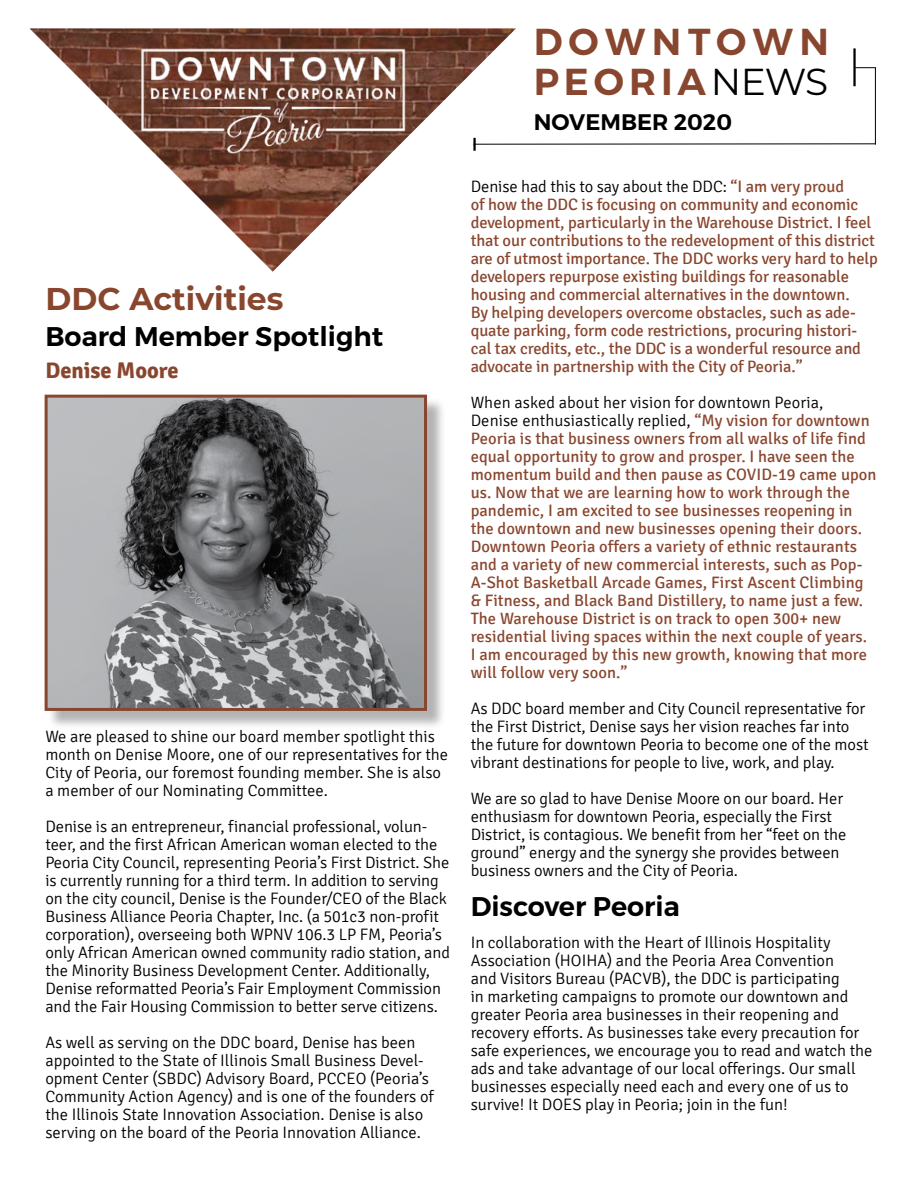
<style>
.page{position:relative;width:918px;height:1188px;background:#fff}
.page>*{position:absolute;margin:0;border:0;box-sizing:border-box;transform-origin:0 0}
.t1{font:600 37.5px/40.5px "Montserrat";letter-spacing:.15em;color:#89462e}
.t2{font:700 31.5px "Montserrat";color:#89462e}
.t3{font:600 27px "Montserrat";color:#000}
.t4{font:600 22.5px "Montserrat";color:#000}
.t5{font:700 22.5px "Signika";color:#89462e}
.t6{font:300 16.5px/18px "Signika";letter-spacing:-.005em;color:#000}
.t7{font:16.5px/18px "Signika";letter-spacing:-.005em;color:#89462e}
.s1{font-weight:400;color:#000}
.s2{font-weight:300;color:#000}
</style>
<div class="page">
<svg style="left:30px;top:29px;width:486px;height:243px"></svg>
<img style="left:137px;top:45px;width:271px;height:111px">
<hr style="left:473px;top:143px;width:403px;height:2px;background:#000">
<svg style="left:854px;top:67px;width:22px;height:78px"></svg>
<hr style="left:853px;top:48px;width:3px;height:38px;background:#000">
<svg style="left:473px;top:138px;width:3px;height:13px"></svg>
<div style="left:47px;top:397px;width:399px;height:333px;background:#000;opacity:.3"></div>
<img style="left:49px;top:399px;width:374px;height:308px">
<div style="left:45px;top:395px;width:382px;height:316px;border:3px solid #89462e"></div>
<h2 class="t2" style="left:45px;top:276px;width:240px">DDC Activities</h2>
<h3 class="t3" style="left:45px;top:320px;width:339px">Board Member Spotlight</h3>
<h3 class="t5" style="left:45px;top:357px;width:135px">Denise Moore</h3>
<p class="t6" style="left:45px;top:728px;width:404px">We are pleased to shine our board member spotlight this month on Denise Moore, one of our representatives for the City of Peoria, our foremost founding member. She is also a member of our Nominating Committee.</p>
<p class="t6" style="left:45px;top:818px;width:406px">Denise is an entrepreneur, financial professional, volun&shy;teer, and the first African American woman elected to the Peoria City Council, representing Peoria’s First District. She is currently running for a third term. In addition to serving on the city council, Denise is the Founder/CEO of the Black Business Alliance Peoria Chapter, Inc. (a 501c3 non-profit corporation), overseeing both WPNV 106.3 LP FM, Peoria’s only African American owned community radio station, and the Minority Business Development Center. Additionally, Denise reformatted Peoria’s Fair Employment Commission and the Fair Housing Commission to better serve citizens.</p>
<p class="t6" style="left:45px;top:1034px;width:390px">As well as serving on the DDC board, Denise has been appointed to the State of Illinois Small Business Devel&shy;opment Center (SBDC) Advisory Board, PCCEO (Peoria’s Community Action Agency) and is one of the founders of the Illinois State Innovation Association. Denise is also serving on the board of the Peoria Innovation Alliance.</p>
<h1 class="t1" style="left:534px;top:22px;width:297px">DOWNTOWN<br>PEORIA<span class="s1">NEWS</span></h1>
<h3 class="t4" style="left:534px;top:108px;width:200px">NOVEMBER 2020</h3>
<p class="t7" style="left:471px;top:178px;width:409px"><span class="s2">Denise had this to say about the DDC:</span> “I am very proud<br>of how the DDC is focusing on community and economic development, particularly in the Warehouse District. I feel that our contributions to the redevelopment of this district are of utmost importance. The DDC works very hard to help developers repurpose existing buildings for reasonable housing and commercial alternatives in the downtown.<br>By helping developers overcome obstacles, such as ade&shy;quate parking, form code restrictions, procuring histori&shy;cal tax credits, etc., the DDC is a wonderful resource and advocate in partnership with the City of Peoria.”</p>
<p class="t7" style="left:471px;top:394px;width:407px"><span class="s2">When asked about her vision for downtown Peoria,<br>Denise enthusiastically replied,</span> “My vision for downtown Peoria is that business owners from all walks of life find equal opportunity to grow and prosper. I have seen the momentum build and then pause as COVID-19 came upon us. Now that we are learning how to work through the pandemic, I am excited to see businesses reopening in the downtown and new businesses opening their doors.<br>Downtown Peoria offers a variety of ethnic restaurants and a variety of new commercial interests, such as Pop-A-Shot Basketball Arcade Games, First Ascent Climbing &amp; Fitness, and Black Band Distillery, to name just a few.<br>The Warehouse District is on track to open 300+ new residential living spaces within the next couple of years.<br>I am encouraged by this new growth, knowing that more will follow very soon.”</p>
<p class="t6" style="left:471px;top:700px;width:399px">As DDC board member and City Council representative for the First District, Denise says her vision reaches far into the future for downtown Peoria to become one of the most vibrant destinations for people to live, work, and play.</p>
<p class="t6" style="left:471px;top:790px;width:377px">We are so glad to have Denise Moore on our board. Her enthusiasm for downtown Peoria, especially the First District, is contagious. We benefit from her “feet on the ground” energy and the synergy she provides between business owners and the City of Peoria.</p>
<h3 class="t3" style="left:471px;top:890px;width:211px">Discover Peoria</h3>
<p class="t6" style="left:471px;top:934px;width:403px">In collaboration with the Heart of Illinois Hospitality Association (HOIHA) and the Peoria Area Convention<br>and Visitors Bureau (PACVB), the DDC is participating<br>in marketing campaigns to promote our downtown and greater Peoria area businesses in their reopening and recovery efforts. As businesses take every precaution for safe experiences, we encourage you to read and watch the ads and take advantage of our local offerings. Our small businesses especially need each and every one of us to survive! It DOES play in Peoria; join in the fun!</p>
</div>
